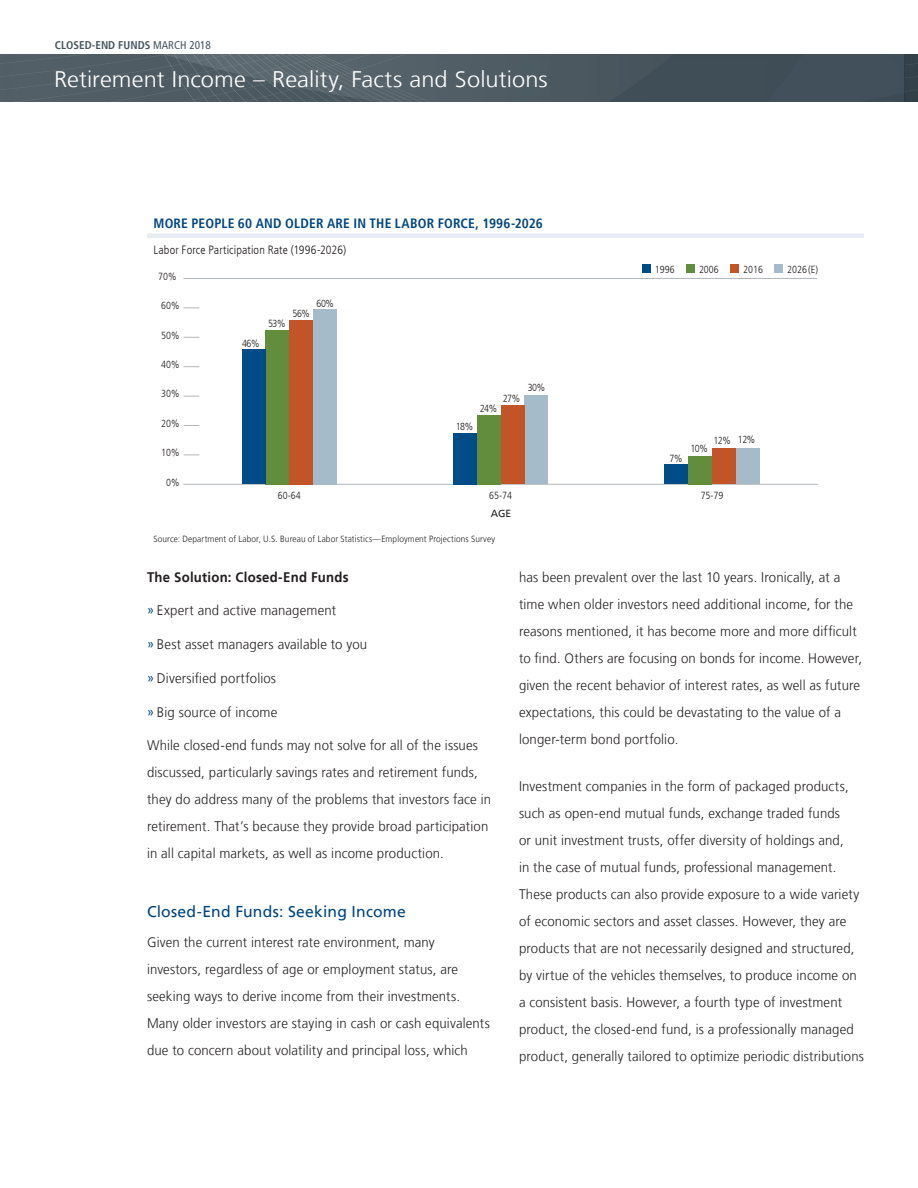
<style>
.page{position:relative;width:918px;height:1188px;background:#fff}
.page>*{position:absolute;margin:0;border:0;box-sizing:border-box;transform-origin:0 0}
.t1{font:300 22.5px "Frutiger LT";letter-spacing:.005em;color:#fff;scale:1.05 1}
.t2{font:15.75px "Frutiger LT";letter-spacing:.015em;color:#00467e}
.t3{font:300 13.8px/27px "Frutiger LT";letter-spacing:.01em;color:#231f20;scale:.95 1}
.t4{font:700 13.8px "Frutiger LT";letter-spacing:.02em;color:#231f20;scale:.95 1}
.t5{font:700 condensed 13.5px "Frutiger LT";letter-spacing:.015em;color:#00467e}
.t6{font:300 condensed 12px "Frutiger LT";letter-spacing:.01em;color:#231f20}
.t7{font:700 condensed 11.25px "Frutiger LT";color:#45555f}
.t8{font:300 condensed 10.35px "Frutiger LT";color:#231f20}
.t9{font:10.35px "Frutiger LT";color:#231f20}
.t10{font:300 9px "Frutiger LT";letter-spacing:.015em;color:#231f20;scale:.92 1}
.s1{font-weight:400}
.s2{font-family:"Calibri";font-weight:400;color:#00467e}
</style>
<div class="page">
<svg style="left:0;top:54px;width:904px;height:47px;background:#4d5a62"></svg>
<div style="left:904px;top:54px;width:14px;height:47px;background:#334149"></div>
<div style="left:147px;top:233px;width:717px;height:5px;background:#e7edf2"></div>
<hr style="left:184px;top:484px;width:634px;height:1px;background:#b2b7bb">
<svg style="left:184px;top:455px;width:15px;height:1px"></svg>
<svg style="left:184px;top:425px;width:15px;height:1px"></svg>
<svg style="left:184px;top:396px;width:15px;height:1px"></svg>
<svg style="left:184px;top:366px;width:15px;height:1px"></svg>
<svg style="left:184px;top:337px;width:15px;height:1px"></svg>
<svg style="left:184px;top:308px;width:15px;height:1px"></svg>
<hr style="left:184px;top:278px;width:633px;height:1px;background:#b2b7bb">
<div style="left:313px;top:309px;width:24px;height:175px;background:#a6bbc9"></div>
<div style="left:524px;top:395px;width:24px;height:89px;background:#a6bbc9"></div>
<div style="left:736px;top:449px;width:24px;height:35px;background:#a6bbc9"></div>
<div style="left:289px;top:320px;width:24px;height:164px;background:#c25527"></div>
<div style="left:501px;top:405px;width:23px;height:79px;background:#c25527"></div>
<div style="left:712px;top:449px;width:24px;height:35px;background:#c25527"></div>
<div style="left:265px;top:330px;width:24px;height:154px;background:#628d3c"></div>
<div style="left:477px;top:415px;width:24px;height:69px;background:#628d3c"></div>
<div style="left:688px;top:456px;width:24px;height:28px;background:#628d3c"></div>
<div style="left:242px;top:350px;width:23px;height:134px;background:#004c86"></div>
<div style="left:453px;top:433px;width:24px;height:51px;background:#004c86"></div>
<div style="left:665px;top:464px;width:23px;height:20px;background:#004c86"></div>
<div style="left:642px;top:265px;width:9px;height:8px;background:#004c86"></div>
<div style="left:687px;top:265px;width:8px;height:8px;background:#628d3c"></div>
<div style="left:731px;top:265px;width:8px;height:8px;background:#c25527"></div>
<div style="left:775px;top:265px;width:8px;height:8px;background:#a6bbc9"></div>
<p class="t7" style="left:55px;top:39px;width:157px">CLOSED-END FUNDS <span class="s1">MARCH 2018</span></p>
<h1 class="t1" style="left:54px;top:66px;width:472px">Retirement Income – Reality, Facts and Solutions</h1>
<p class="t5" style="left:153px;top:216px;width:391px">MORE PEOPLE 60 AND OLDER ARE IN THE LABOR FORCE, 1996-2026</p>
<p class="t6" style="left:153px;top:243px;width:194px">Labor Force Participation Rate (1996-2026)</p>
<p class="t8" style="left:158px;top:270px;width:20px">70%</p>
<p class="t8" style="left:161px;top:300px;width:20px">60%</p>
<p class="t8" style="left:161px;top:329px;width:20px">50%</p>
<p class="t8" style="left:161px;top:359px;width:20px">40%</p>
<p class="t8" style="left:161px;top:388px;width:20px">30%</p>
<p class="t8" style="left:161px;top:417px;width:20px">20%</p>
<p class="t8" style="left:161px;top:447px;width:20px">10%</p>
<p class="t8" style="left:166px;top:476px;width:15px">0%</p>
<p class="t8" style="left:242px;top:337px;width:19px">46%</p>
<p class="t8" style="left:268px;top:317px;width:19px">53%</p>
<p class="t8" style="left:317px;top:297px;width:19px">60%</p>
<p class="t8" style="left:293px;top:308px;width:19px">56%</p>
<p class="t8" style="left:503px;top:392px;width:19px">27%</p>
<p class="t8" style="left:480px;top:403px;width:19px">24%</p>
<p class="t8" style="left:456px;top:420px;width:19px">18%</p>
<p class="t8" style="left:528px;top:382px;width:19px">30%</p>
<p class="t8" style="left:655px;top:263px;width:21px">1996</p>
<p class="t8" style="left:699px;top:263px;width:21px">2006</p>
<p class="t8" style="left:743px;top:263px;width:21px">2016</p>
<p class="t8" style="left:787px;top:263px;width:32px">2026(E)</p>
<p class="t8" style="left:669px;top:452px;width:14px">7%</p>
<p class="t8" style="left:713px;top:434px;width:43px">12% 12%</p>
<p class="t8" style="left:690px;top:443px;width:19px">10%</p>
<p class="t8" style="left:278px;top:490px;width:24px">60-64</p>
<p class="t8" style="left:489px;top:490px;width:24px">65-74</p>
<p class="t8" style="left:701px;top:490px;width:24px">75-79</p>
<p class="t9" style="left:491px;top:508px;width:22px">AGE</p>
<p class="t10" style="left:153px;top:534px;width:373px">Source: Department of Labor, U.S. Bureau of Labor Statistics—Employment Projections Survey</p>
<p class="t4" style="left:147px;top:569px;width:214px">The Solution: Closed-End Funds</p>
<p class="t3" style="left:147px;top:597px;width:201px"><span class="s2">»</span> Expert and active management</p>
<p class="t3" style="left:147px;top:631px;width:233px"><span class="s2">»</span> Best asset managers available to you</p>
<p class="t3" style="left:147px;top:665px;width:137px"><span class="s2">»</span> Diversified portfolios</p>
<p class="t3" style="left:147px;top:699px;width:139px"><span class="s2">»</span> Big source of income</p>
<p class="t3" style="left:147px;top:732px;width:364px">While closed-end funds may not solve for all of the issues discussed, particularly savings rates and retirement funds, they do address many of the problems that investors face in retirement. That’s because they provide broad participation in all capital markets, as well as income production.</p>
<p class="t2" style="left:147px;top:902px;width:260px">Closed-End Funds: Seeking Income</p>
<p class="t3" style="left:147px;top:929px;width:363px">Given the current interest rate environment, many investors, regardless of age or employment status, are seeking ways to derive income from their investments.<br>Many older investors are staying in cash or cash equivalents due to concern about volatility and principal loss, which</p>
<p class="t3" style="left:519px;top:564px;width:363px">has been prevalent over the last 10 years. Ironically, at a time when older investors need additional income, for the reasons mentioned, it has become more and more difficult to find. Others are focusing on bonds for income. However, given the recent behavior of interest rates, as well as future expectations, this could be devastating to the value of a longer-term bond portfolio.</p>
<p class="t3" style="left:519px;top:773px;width:365px">Investment companies in the form of packaged products, such as open-end mutual funds, exchange traded funds<br>or unit investment trusts, offer diversity of holdings and,<br>in the case of mutual funds, professional management.<br>These products can also provide exposure to a wide variety of economic sectors and asset classes. However, they are products that are not necessarily designed and structured, by virtue of the vehicles themselves, to produce income on a consistent basis. However, a fourth type of investment product, the closed-end fund, is a professionally managed product, generally tailored to optimize periodic distributions</p>
</div>
